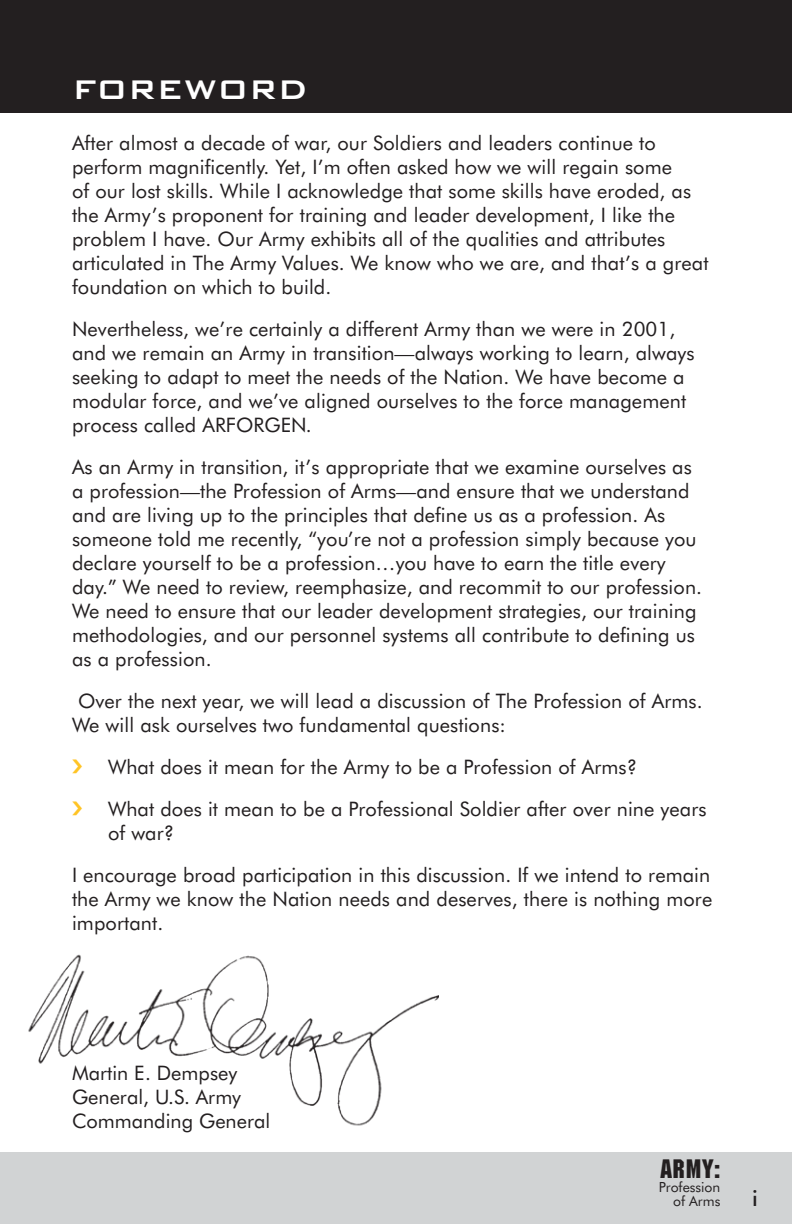
<style>
.page{position:relative;width:792px;height:1224px;background:#fff}
.page>*{position:absolute;margin:0;border:0;box-sizing:border-box;transform-origin:0 0}
.t1{font:500 36px "Bank Gothic BT";color:#fff}
.t2{font:26px "Machine";color:#231f20}
.t3{font:500 22px "Futura BT";color:#231f20}
.t4{font:20px/24px "Futura BT";letter-spacing:.005em;color:#231f20}
.t5{font:14px/14px "Futura BT";color:#231f20;text-align:right}
</style>
<div class="page">
<div style="left:0;top:1152px;width:792px;height:72px;background:#d1d3d4"></div>
<div style="left:0;top:0;width:792px;height:112px;background:#231f20"></div>
<img style="left:28px;top:954px;width:411px;height:172px">
<h1 class="t1" style="left:72px;top:70px;width:238px">Foreword</h1>
<p class="t4" style="left:72px;top:131px;width:638px">After almost a decade of war, our Soldiers and leaders continue to perform magnificently. Yet, I’m often asked how we will regain some<br>of our lost skills. While I acknowledge that some skills have eroded, as the Army’s proponent for training and leader development, I like the problem I have. Our Army exhibits all of the qualities and attributes articulated in The Army Values. We know who we are, and that’s a great foundation on which to build.</p>
<p class="t4" style="left:72px;top:317px;width:624px">Nevertheless, we’re certainly a different Army than we were in 2001, and we remain an Army in transition—always working to learn, always seeking to adapt to meet the needs of the Nation. We have become a modular force, and we’ve aligned ourselves to the force management process called ARFORGEN.</p>
<p class="t4" style="left:72px;top:455px;width:632px">As an Army in transition, it’s appropriate that we examine ourselves as a profession—the Profession of Arms—and ensure that we understand and are living up to the principles that define us as a profession. As someone told me recently, “you’re not a profession simply because you declare yourself to be a profession…you have to earn the title every day.” We need to review, reemphasize, and recommit to our profession.<br>We need to ensure that our leader development strategies, our training methodologies, and our personnel systems all contribute to defining us as a profession.</p>
<p class="t4" style="left:72px;top:689px;width:632px;text-indent:6px">Over the next year, we will lead a discussion of The Profession of Arms.<br>We will ask ourselves two fundamental questions:</p>
<p class="t4" style="left:108px;top:746px;width:600px;line-height:42px">What does it mean for the Army to be a Profession of Arms?<br>What does it mean to be a Professional Soldier after over nine years</p>
<p class="t4" style="left:72px;top:812px;width:640px;line-height:42px;text-indent:36px">of war?<br>I encourage broad participation in this discussion. If we intend to remain</p>
<p class="t4" style="left:72px;top:887px;width:642px">the Army we know the Nation needs and deserves, there is nothing more important.</p>
<p class="t4" style="left:72px;top:1061px;width:200px">Martin E. Dempsey<br>General, U.S. Army<br>Commanding General</p>
<h2 class="t2" style="left:661px;top:1153px;width:61px">ARMY:</h2>
<p class="t5" style="left:659px;top:1180px;width:63px">Profession of Arms</p>
<p class="t3" style="left:752px;top:1185px;width:7px">i</p>
</div>
